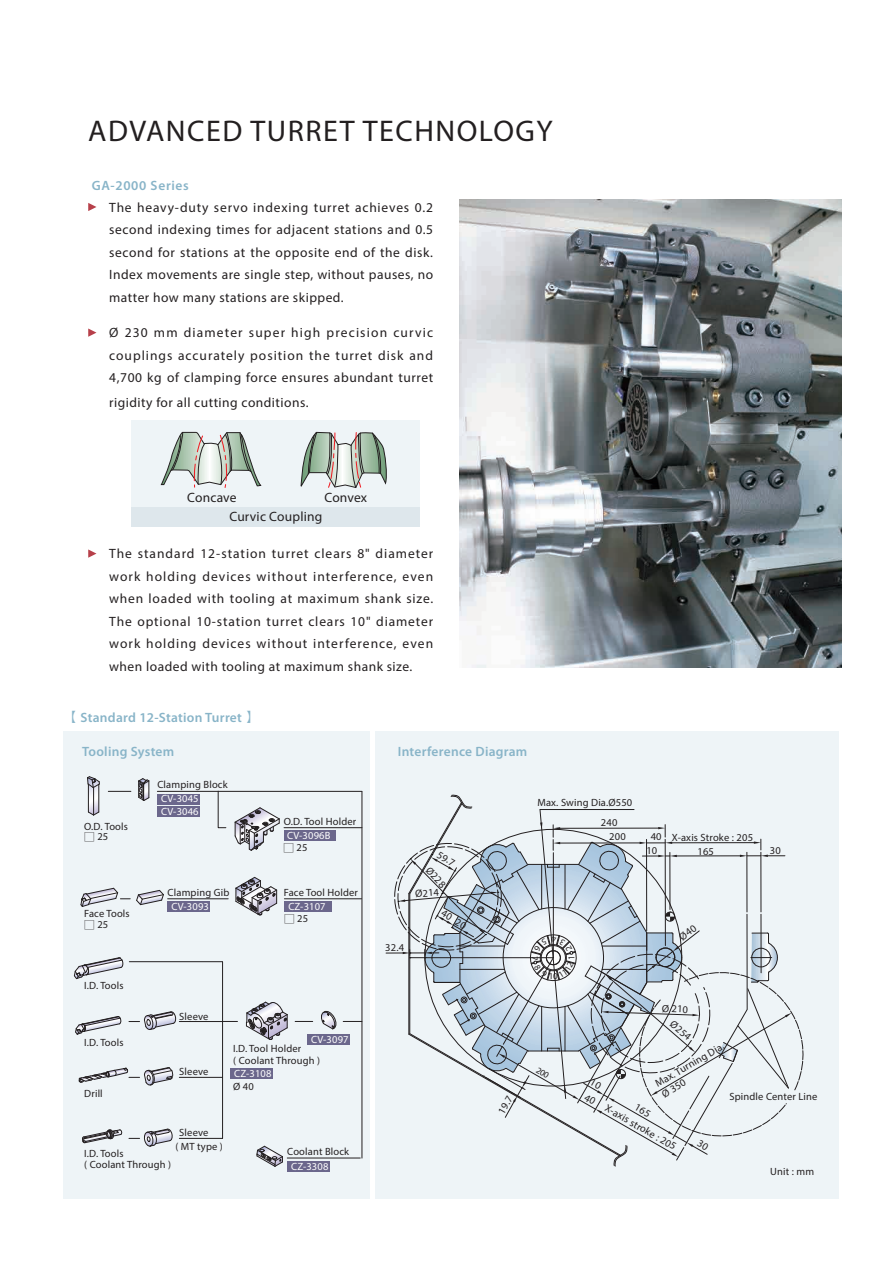
<style>
.page{position:relative;width:893px;height:1263px;background:#fff}
.page>*{position:absolute;margin:0;border:0;box-sizing:border-box;transform-origin:0 0}
.t1{font:30px "Myriad Pro";letter-spacing:.05em;color:#231f20}
.t2{font:13.5px/22.5px "Myriad Pro";letter-spacing:.035em;color:#231f20;text-align:justify}
.t3{font:600 13.5px "Myriad Pro";letter-spacing:.02em;color:#88b4c8}
.t4{font:13.5px/19.2px "Myriad Pro";letter-spacing:.015em;color:#231f20}
.t5{font:600 13.5px "Myriad Pro";letter-spacing:.05em;color:#88b4c8}
.t6{font:10.5px/15.9px "Myriad Pro";letter-spacing:.015em;color:#231f20}
.t7{font:10.5px "Myriad Pro";letter-spacing:.015em;color:#fff}
.t8{font:9px "Myriad Pro";color:#231f20}
.s1{font-family:"Lin Gothic";font-weight:700}
.s2{font-family:"P Ming Li U"}
</style>
<div class="page">
<div style="left:64px;top:731px;width:306px;height:468px;background:#eef4f7"></div>
<div style="left:376px;top:731px;width:463px;height:468px;background:#eef4f7"></div>
<svg style="left:235px;top:877px;width:42px;height:38px"></svg>
<svg style="left:246px;top:1002px;width:42px;height:38px"></svg>
<svg style="left:87px;top:776px;width:13px;height:39px"></svg>
<hr style="left:362px;top:791px;width:1px;height:367px;background:#231f20">
<svg style="left:108px;top:791px;width:23px;height:1px"></svg>
<hr style="left:157px;top:791px;width:205px;height:1px;background:#231f20">
<svg style="left:138px;top:778px;width:12px;height:23px"></svg>
<svg style="left:321px;top:1010px;width:16px;height:19px"></svg>
<svg style="left:74px;top:957px;width:49px;height:22px"></svg>
<hr style="left:129px;top:961px;width:94px;height:1px;background:#231f20">
<hr style="left:222px;top:962px;width:1px;height:176px;background:#231f20">
<hr style="left:179px;top:1021px;width:44px;height:1px;background:#231f20">
<svg style="left:75px;top:1016px;width:46px;height:19px"></svg>
<hr style="left:179px;top:1077px;width:44px;height:1px;background:#231f20">
<svg style="left:129px;top:1011px;width:47px;height:19px"></svg>
<hr style="left:179px;top:1138px;width:44px;height:1px;background:#231f20">
<svg style="left:79px;top:1067px;width:94px;height:19px"></svg>
<svg style="left:82px;top:1129px;width:40px;height:14px"></svg>
<svg style="left:129px;top:1129px;width:44px;height:17px"></svg>
<svg style="left:295px;top:1021px;width:18px;height:1px"></svg>
<svg style="left:343px;top:1021px;width:19px;height:1px"></svg>
<svg style="left:223px;top:1021px;width:14px;height:1px"></svg>
<hr style="left:284px;top:898px;width:78px;height:1px;background:#231f20">
<hr style="left:168px;top:898px;width:60px;height:1px;background:#231f20">
<svg style="left:80px;top:888px;width:50px;height:19px"></svg>
<svg style="left:136px;top:890px;width:28px;height:15px"></svg>
<svg style="left:235px;top:807px;width:45px;height:44px"></svg>
<svg style="left:218px;top:791px;width:8px;height:37px"></svg>
<hr style="left:284px;top:827px;width:78px;height:1px;background:#231f20">
<svg style="left:256px;top:1146px;width:27px;height:21px"></svg>
<hr style="left:287px;top:1158px;width:73px;height:1px;background:#231f20">
<div style="left:284px;top:830px;width:51px;height:11px;background:#6b678c"></div>
<div style="left:168px;top:901px;width:42px;height:11px;background:#6b678c"></div>
<div style="left:284px;top:901px;width:48px;height:11px;background:#6b678c"></div>
<div style="left:307px;top:1034px;width:43px;height:10px;background:#6b678c"></div>
<div style="left:230px;top:1068px;width:43px;height:11px;background:#6b678c"></div>
<div style="left:287px;top:1161px;width:43px;height:11px;background:#6b678c"></div>
<div style="left:157px;top:806px;width:43px;height:11px;background:#6b678c"></div>
<div style="left:157px;top:794px;width:43px;height:10px;background:#6b678c"></div>
<img style="left:459px;top:200px;width:383px;height:468px">
<svg style="left:88px;top:203px;width:8px;height:8px"></svg>
<svg style="left:88px;top:328px;width:8px;height:9px"></svg>
<svg style="left:88px;top:549px;width:8px;height:9px"></svg>
<div style="left:132px;top:421px;width:288px;height:106px;background:#eef4f7"></div>
<div style="left:132px;top:507px;width:288px;height:20px;background:#dee7ec"></div>
<svg style="left:301px;top:431px;width:86px;height:57px"></svg>
<svg style="left:161px;top:432px;width:100px;height:56px"></svg>
<svg style="left:386px;top:795px;width:418px;height:371px"></svg>
<h1 class="t1" style="left:88px;top:113px;width:466px">ADVANCED TURRET TECHNOLOGY</h1>
<p class="t5" style="left:92px;top:177px;width:99px">GA-2000 Series</p>
<p class="t2" style="left:109px;top:196px;width:325px">The heavy-duty servo indexing turret achieves 0.2 second indexing times for adjacent stations and 0.5 second for stations at the opposite end of the disk.<br>Index movements are single step, without pauses, no matter how many stations are skipped.</p>
<p class="t2" style="left:109px;top:321px;width:326px">Ø 230 mm diameter super high precision curvic couplings accurately position the turret disk and 4,700 kg of clamping force ensures abundant turret</p>
<p class="t2" style="left:109px;top:391px;width:201px">rigidity for all cutting conditions.</p>
<p class="t4" style="left:229px;top:487px;width:94px;text-indent:-42px">Concave<br>Curvic Coupling</p>
<p class="t2" style="left:324px;top:486px;width:44px">Convex</p>
<p class="t2" style="left:109px;top:542px;width:326px">The standard 12-station turret clears 8" diameter work holding devices without interference, even when loaded with tooling at maximum shank size.<br>The optional 10-station turret clears 10" diameter work holding devices without interference, even when loaded with tooling at maximum shank size.</p>
<p class="t3" style="left:64px;top:709px;width:196px"><span class="s1">【</span> Standard 12-Station Turret <span class="s1">】</span></p>
<p class="t3" style="left:82px;top:743px;width:94px">Tooling System</p>
<p class="t3" style="left:398px;top:743px;width:131px">Interference Diagram</p>
<p class="t6" style="left:157px;top:776px;width:72px">Clamping Block</p>
<p class="t7" style="left:161px;top:805px;width:39px">CV-3046</p>
<p class="t7" style="left:161px;top:792px;width:39px">CV-3045</p>
<p class="t6" style="left:84px;top:818px;width:45px">O.D. Tools</p>
<p class="t6" style="left:84px;top:829px;width:25px"><span class="s2">□</span> 25</p>
<p class="t6" style="left:284px;top:813px;width:74px">O.D. Tool Holder</p>
<p class="t7" style="left:287px;top:829px;width:45px">CV-3096B</p>
<p class="t6" style="left:283px;top:839px;width:25px"><span class="s2">□</span> 25</p>
<p class="t6" style="left:84px;top:906px;width:47px">Face Tools</p>
<p class="t6" style="left:84px;top:917px;width:25px"><span class="s2">□</span> 25</p>
<p class="t6" style="left:168px;top:884px;width:63px">Clamping Gib</p>
<p class="t7" style="left:171px;top:900px;width:39px">CV-3093</p>
<p class="t6" style="left:284px;top:884px;width:76px">Face Tool Holder</p>
<p class="t7" style="left:288px;top:900px;width:39px">CZ-3107</p>
<p class="t6" style="left:284px;top:911px;width:25px"><span class="s2">□</span> 25</p>
<p class="t6" style="left:442px;top:847px;width:20px;rotate:30deg">59.7</p>
<p class="t6" style="left:434px;top:863px;width:25px;rotate:47deg">Ø228</p>
<p class="t6" style="left:415px;top:885px;width:25px;rotate:-4deg">Ø214</p>
<p class="t6" style="left:446px;top:905px;width:29px;rotate:30deg">40 20</p>
<p class="t6" style="left:385px;top:939px;width:20px">32.4</p>
<p class="t6" style="left:537px;top:795px;width:96px">Max. Swing Dia.Ø550</p>
<p class="t6" style="left:609px;top:816px;width:18px;line-height:14.1px;text-indent:-8px">240<br>200</p>
<p class="t6" style="left:84px;top:978px;width:41px">I.D. Tools</p>
<p class="t8" style="left:540px;top:956px;width:6px;rotate:90deg">7</p>
<p class="t8" style="left:549px;top:971px;width:10px">10</p>
<p class="t8" style="left:566px;top:959px;width:6px;rotate:-90deg">1</p>
<p class="t6" style="left:651px;top:829px;width:12px">40</p>
<p class="t6" style="left:646px;top:842px;width:12px">10</p>
<p class="t6" style="left:697px;top:830px;width:57px;line-height:13.6px;text-indent:-26px">X-axis Stroke : 205<br>165</p>
<p class="t6" style="left:770px;top:842px;width:12px">30</p>
<p class="t6" style="left:84px;top:1034px;width:41px">I.D. Tools</p>
<p class="t6" style="left:84px;top:1085px;width:20px">Drill</p>
<p class="t6" style="left:179px;top:1008px;width:31px">Sleeve</p>
<p class="t6" style="left:179px;top:1063px;width:31px">Sleeve</p>
<p class="t7" style="left:311px;top:1032px;width:39px">CV-3097</p>
<p class="t6" style="left:233px;top:1040px;width:70px">I.D. Tool Holder</p>
<p class="t7" style="left:234px;top:1067px;width:39px">CZ-3108</p>
<p class="t6" style="left:233px;top:1052px;width:88px">( Coolant Through )</p>
<p class="t6" style="left:233px;top:1078px;width:22px">Ø 40</p>
<p class="t6" style="left:179px;top:1124px;width:31px">Sleeve</p>
<p class="t6" style="left:175px;top:1138px;width:49px">( MT type )</p>
<p class="t6" style="left:84px;top:1147px;width:88px;line-height:11.7px">I.D. Tools<br>( Coolant Through )</p>
<p class="t6" style="left:287px;top:1143px;width:63px">Coolant Block</p>
<p class="t7" style="left:291px;top:1160px;width:39px">CZ-3308</p>
<p class="t6" style="left:494px;top:1109px;width:20px;rotate:-60deg">19.7</p>
<p class="t6" style="left:662px;top:1000px;width:28px;rotate:2deg">Ø 210</p>
<p class="t6" style="left:677px;top:1016px;width:25px;rotate:41deg">Ø254</p>
<p class="t6" style="left:652px;top:1077px;width:79px;rotate:-30deg">Max. Turning Dia.</p>
<p class="t6" style="left:658px;top:1088px;width:28px;rotate:-31deg">Ø 350</p>
<p class="t6" style="left:595px;top:1074px;width:15px;rotate:29deg">10<br>40</p>
<p class="t6" style="left:729px;top:1088px;width:90px">Spindle Center Line</p>
<p class="t6" style="left:610px;top:1100px;width:82px;rotate:30deg">X-axis stroke : 205</p>
<p class="t6" style="left:770px;top:1163px;width:45px">Unit : mm</p>
</div>
